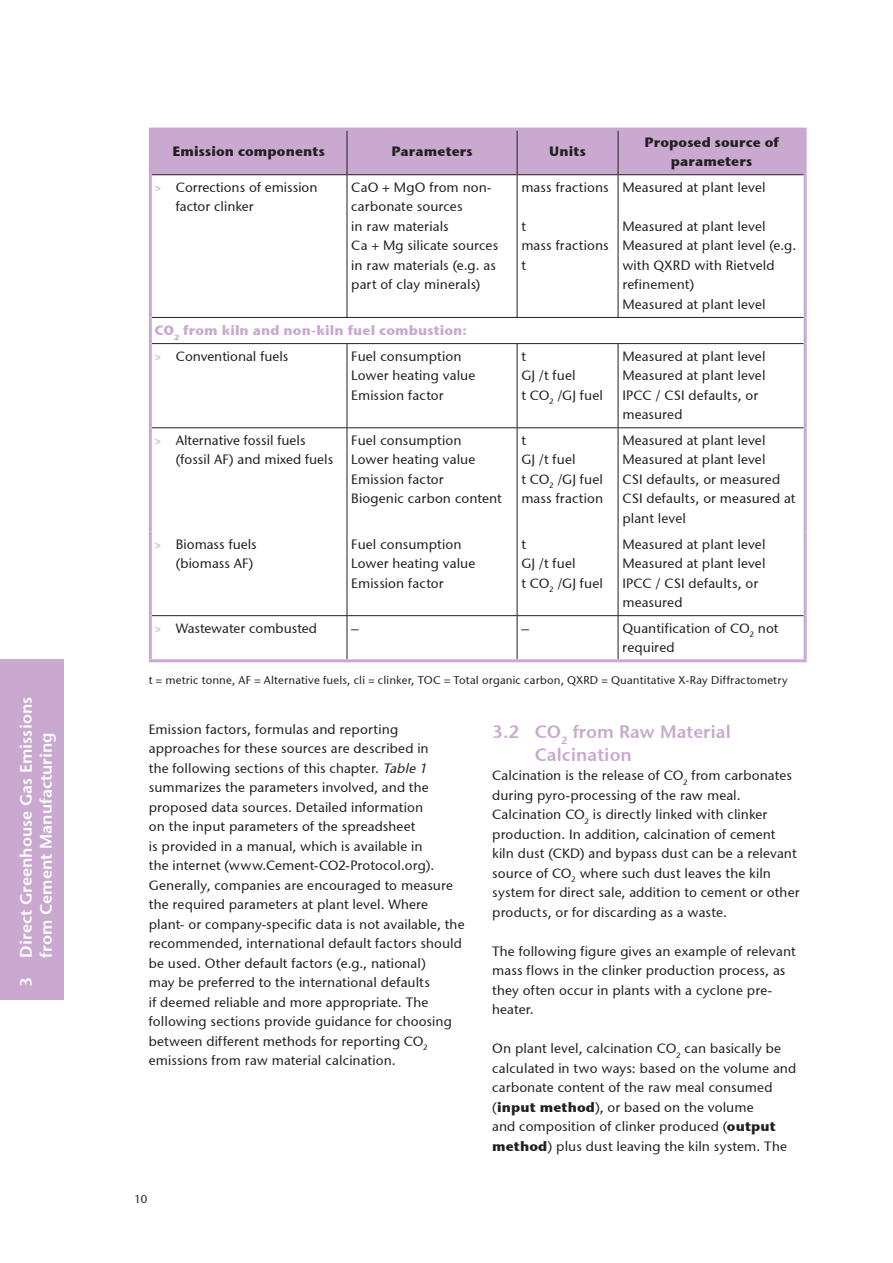
<style>
.page{position:relative;width:893px;height:1263px;background:#fff}
.page>*{position:absolute;margin:0;border:0;box-sizing:border-box;transform-origin:0 0}
.t1{font:18px/22.5px "Stone Sans Sem ITCTT Semi";color:#c9a9cf}
.t2{font:16.5px/19.8px "Stone Sans Sem ITCTT Semi";color:#fff;text-align:center}
.t3{font:13.5px/19.5px "Stone Sans ITCTT Medium";letter-spacing:.01em;color:#231f20}
.t4{font:700 13.5px/19.5px "Stone Sans ITC";letter-spacing:.01em;color:#231f20;text-align:center}
.t5{font:700 13.5px "Stone Sans ITC";letter-spacing:.005em;color:#c9a9cf}
.t6{font:11.25px "Stone Sans ITCTT Medium";letter-spacing:.015em;color:#231f20}
.s1{color:#c9a9cf}
.s2{font-style:italic}
.s3{font-family:"Stone Sans ITC";font-weight:700}
</style>
<div class="page">
<div style="left:152px;top:131px;width:652px;height:43px;background:#c9a9cf"></div>
<hr style="left:347px;top:131px;width:1px;height:43px;background:#231f20">
<hr style="left:517px;top:131px;width:1px;height:43px;background:#231f20">
<hr style="left:618px;top:131px;width:1px;height:43px;background:#231f20">
<hr style="left:152px;top:174px;width:195px;height:1px;background:#231f20">
<hr style="left:347px;top:174px;width:170px;height:1px;background:#231f20">
<hr style="left:517px;top:174px;width:101px;height:1px;background:#231f20">
<hr style="left:618px;top:174px;width:186px;height:1px;background:#231f20">
<hr style="left:149px;top:131px;width:3px;height:44px;background:#c9a9cf">
<hr style="left:347px;top:175px;width:1px;height:142px;background:#231f20">
<hr style="left:517px;top:175px;width:1px;height:142px;background:#231f20">
<hr style="left:618px;top:175px;width:1px;height:142px;background:#231f20">
<hr style="left:152px;top:317px;width:195px;height:1px;background:#231f20">
<hr style="left:347px;top:317px;width:170px;height:1px;background:#231f20">
<hr style="left:517px;top:317px;width:101px;height:1px;background:#231f20">
<hr style="left:618px;top:317px;width:186px;height:1px;background:#231f20">
<hr style="left:152px;top:343px;width:195px;height:1px;background:#231f20">
<hr style="left:347px;top:343px;width:170px;height:1px;background:#231f20">
<hr style="left:347px;top:344px;width:1px;height:83px;background:#231f20">
<hr style="left:517px;top:343px;width:101px;height:1px;background:#231f20">
<hr style="left:517px;top:344px;width:1px;height:83px;background:#231f20">
<hr style="left:618px;top:343px;width:186px;height:1px;background:#231f20">
<hr style="left:618px;top:344px;width:1px;height:83px;background:#231f20">
<hr style="left:149px;top:128px;width:198px;height:3px;background:#c9a9cf">
<hr style="left:152px;top:427px;width:195px;height:1px;background:#231f20">
<hr style="left:347px;top:427px;width:170px;height:1px;background:#231f20">
<hr style="left:347px;top:428px;width:1px;height:103px;background:#231f20">
<hr style="left:517px;top:427px;width:101px;height:1px;background:#231f20">
<hr style="left:517px;top:428px;width:1px;height:103px;background:#231f20">
<hr style="left:618px;top:427px;width:186px;height:1px;background:#231f20">
<hr style="left:618px;top:428px;width:1px;height:103px;background:#231f20">
<hr style="left:347px;top:531px;width:1px;height:84px;background:#231f20">
<hr style="left:517px;top:531px;width:1px;height:84px;background:#231f20">
<hr style="left:618px;top:531px;width:1px;height:84px;background:#231f20">
<hr style="left:152px;top:615px;width:195px;height:1px;background:#231f20">
<hr style="left:347px;top:615px;width:170px;height:1px;background:#231f20">
<hr style="left:347px;top:616px;width:1px;height:43px;background:#231f20">
<hr style="left:517px;top:615px;width:101px;height:1px;background:#231f20">
<hr style="left:517px;top:616px;width:1px;height:43px;background:#231f20">
<hr style="left:618px;top:615px;width:186px;height:1px;background:#231f20">
<hr style="left:618px;top:616px;width:1px;height:43px;background:#231f20">
<hr style="left:347px;top:128px;width:170px;height:3px;background:#c9a9cf">
<hr style="left:517px;top:128px;width:101px;height:3px;background:#c9a9cf">
<hr style="left:618px;top:128px;width:189px;height:3px;background:#c9a9cf">
<hr style="left:804px;top:131px;width:3px;height:44px;background:#c9a9cf">
<hr style="left:149px;top:175px;width:3px;height:142px;background:#c9a9cf">
<hr style="left:149px;top:317px;width:3px;height:27px;background:#c9a9cf">
<hr style="left:804px;top:175px;width:3px;height:142px;background:#c9a9cf">
<hr style="left:804px;top:317px;width:3px;height:27px;background:#c9a9cf">
<hr style="left:149px;top:344px;width:3px;height:84px;background:#c9a9cf">
<hr style="left:804px;top:344px;width:3px;height:84px;background:#c9a9cf">
<hr style="left:149px;top:428px;width:3px;height:103px;background:#c9a9cf">
<hr style="left:804px;top:428px;width:3px;height:103px;background:#c9a9cf">
<hr style="left:149px;top:531px;width:3px;height:85px;background:#c9a9cf">
<hr style="left:804px;top:531px;width:3px;height:85px;background:#c9a9cf">
<hr style="left:149px;top:616px;width:3px;height:43px;background:#c9a9cf">
<hr style="left:149px;top:659px;width:198px;height:3px;background:#c9a9cf">
<hr style="left:347px;top:659px;width:170px;height:3px;background:#c9a9cf">
<hr style="left:517px;top:659px;width:101px;height:3px;background:#c9a9cf">
<hr style="left:804px;top:616px;width:3px;height:43px;background:#c9a9cf">
<hr style="left:618px;top:659px;width:189px;height:3px;background:#c9a9cf">
<div style="left:0;top:659px;width:64px;height:340px;background:#c9a9cf"></div>
<p class="t2" style="left:15px;top:987px;width:292px;rotate:-90deg">3 Direct Greenhouse Gas Emissions from Cement Manufacturing</p>
<p class="t4" style="left:172px;top:141px;width:154px">Emission components</p>
<p class="t4" style="left:391px;top:141px;width:83px">Parameters</p>
<p class="t4" style="left:549px;top:141px;width:38px">Units</p>
<p class="t4" style="left:644px;top:131px;width:136px">Proposed source of parameters</p>
<p class="t3" style="left:176px;top:177px;width:143px;text-indent:-21px"><span class="s1">&gt;</span> Corrections of emission factor clinker</p>
<p class="t3" style="left:351px;top:177px;width:149px">CaO + MgO from non&shy;carbonate sources<br>in raw materials<br>Ca + Mg silicate sources in raw materials (e.g. as part of clay minerals)</p>
<p class="t3" style="left:521px;top:177px;width:89px">mass fractions</p>
<p class="t3" style="left:622px;top:177px;width:145px">Measured at plant level</p>
<p class="t3" style="left:622px;top:216px;width:175px">Measured at plant level<br>Measured at plant level (e.g. with QXRD with Rietveld refinement)<br>Measured at plant level</p>
<p class="t3" style="left:521px;top:216px;width:89px">t<br>mass fractions t</p>
<p class="t5" style="left:155px;top:318px;width:314px">CO<sub>2</sub> from kiln and non-kiln fuel combustion:</p>
<p class="t3" style="left:155px;top:346px;width:135px"><span class="s1">&gt;</span> Conventional fuels</p>
<p class="t3" style="left:351px;top:346px;width:126px">Fuel consumption<br>Lower heating value<br>Emission factor</p>
<p class="t3" style="left:521px;top:346px;width:83px">t<br>GJ /t fuel<br>t CO<sub>2</sub> /GJ fuel</p>
<p class="t3" style="left:622px;top:346px;width:145px">Measured at plant level<br>Measured at plant level<br>IPCC / CSI defaults, or measured</p>
<p class="t3" style="left:176px;top:430px;width:159px;text-indent:-21px"><span class="s1">&gt;</span> Alternative fossil fuels (fossil AF) and mixed fuels</p>
<p class="t3" style="left:351px;top:430px;width:152px">Fuel consumption<br>Lower heating value<br>Emission factor<br>Biogenic carbon content</p>
<p class="t3" style="left:521px;top:430px;width:83px">t<br>GJ /t fuel<br>t CO<sub>2</sub> /GJ fuel mass fraction</p>
<p class="t3" style="left:622px;top:430px;width:175px">Measured at plant level<br>Measured at plant level<br>CSI defaults, or measured<br>CSI defaults, or measured at plant level</p>
<p class="t3" style="left:155px;top:534px;width:104px;text-align:right"><span class="s1">&gt;</span> Biomass fuels (biomass AF)</p>
<p class="t3" style="left:351px;top:534px;width:126px">Fuel consumption<br>Lower heating value<br>Emission factor</p>
<p class="t3" style="left:521px;top:534px;width:83px">t<br>GJ /t fuel<br>t CO<sub>2</sub> /GJ fuel</p>
<p class="t3" style="left:622px;top:534px;width:145px">Measured at plant level<br>Measured at plant level<br>IPCC / CSI defaults, or measured</p>
<p class="t3" style="left:155px;top:618px;width:164px"><span class="s1">&gt;</span> Wastewater combusted</p>
<p class="t3" style="left:351px;top:618px;width:9px">–</p>
<p class="t3" style="left:521px;top:618px;width:9px">–</p>
<p class="t3" style="left:622px;top:618px;width:158px">Quantification of CO<sub>2</sub> not required</p>
<p class="t6" style="left:149px;top:673px;width:640px">t = metric tonne, AF = Alternative fuels, cli = clinker, TOC = Total organic carbon, QXRD = Quantitative X-Ray Diffractometry</p>
<p class="t3" style="left:149px;top:719px;width:317px">Emission factors, formulas and reporting approaches for these sources are described in<br>the following sections of this chapter. <span class="s2">Table 1 </span>summarizes the parameters involved, and the proposed data sources. Detailed information<br>on the input parameters of the spreadsheet<br>is provided in a manual, which is available in<br>the internet (www.Cement-CO2-Protocol.org).<br>Generally, companies are encouraged to measure the required parameters at plant level. Where plant- or company-specific data is not available, the recommended, international default factors should be used. Other default factors (e.g., national)<br>may be preferred to the international defaults<br>if deemed reliable and more appropriate. The following sections provide guidance for choosing between different methods for reporting CO<sub>2 </sub>emissions from raw material calcination.</p>
<h1 class="t1" style="left:535px;top:719px;width:198px;text-indent:-43px">3.2 CO<sub>2</sub> from Raw Material<br>Calcination</h1>
<p class="t3" style="left:492px;top:766px;width:309px">Calcination is the release of CO<sub>2</sub> from carbonates during pyro-processing of the raw meal.<br>Calcination CO<sub>2</sub> is directly linked with clinker production. In addition, calcination of cement kiln dust (CKD) and bypass dust can be a relevant source of CO<sub>2</sub> where such dust leaves the kiln system for direct sale, addition to cement or other products, or for discarding as a waste.</p>
<p class="t3" style="left:492px;top:941px;width:305px">The following figure gives an example of relevant mass flows in the clinker production process, as they often occur in plants with a cyclone pre&shy;heater.</p>
<p class="t3" style="left:492px;top:1039px;width:306px">On plant level, calcination CO<sub>2</sub> can basically be calculated in two ways: based on the volume and carbonate content of the raw meal consumed (<span class="s3">input method</span>), or based on the volume<br>and composition of clinker produced (<span class="s3">output method</span>) plus dust leaving the kiln system. The</p>
<p class="t6" style="left:134px;top:1193px;width:14px">10</p>
</div>
